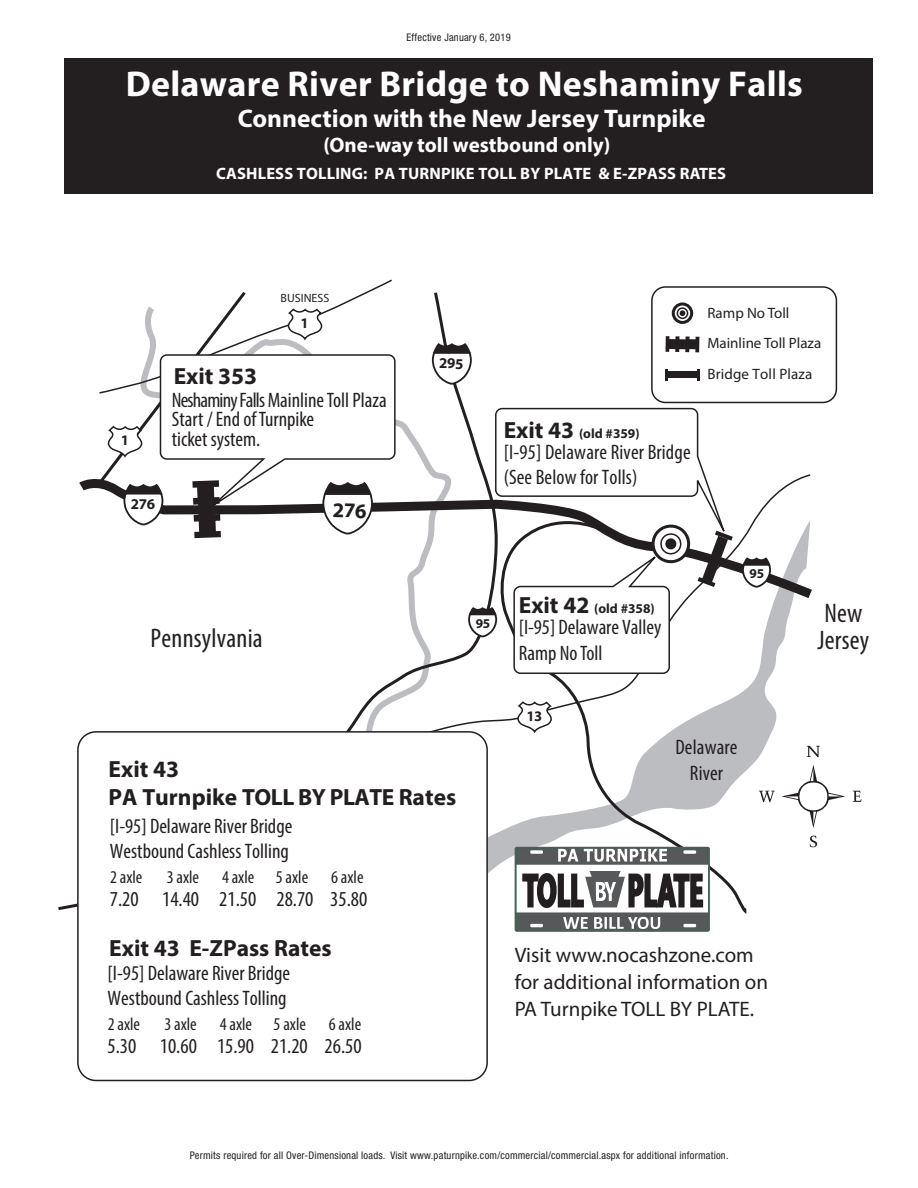
<style>
.page{position:relative;width:918px;height:1188px;background:#fff}
.page>*{position:absolute;margin:0;border:0;box-sizing:border-box;transform-origin:0 0}
.t1{font:700 36px "Myriad Pro";letter-spacing:.01em;color:#fff}
.t2{font:condensed 27px "Myriad Pro";letter-spacing:.01em;color:#231f20}
.t3{font:700 25.5px "Myriad Pro";color:#fff}
.t4{font:700 23.55px/28.2px "Myriad Pro";color:#231f20}
.t5{font:condensed 21.3px "Myriad Pro";color:#231f20}
.t6{font:condensed 21px/25.2px "Myriad Pro";color:#231f20}
.t7{font:21px/27px "Myriad Pro";color:#231f20}
.t8{font:700 21px "Myriad Pro";color:#fff}
.t9{font:condensed 18px "Myriad Pro";color:#231f20}
.t10{font:700 16.5px "Myriad Pro";letter-spacing:.01em;color:#fff}
.t11{font:15px/30.8px "Myriad Pro";color:#231f20}
.t12{font:700 15px "Myriad Pro";letter-spacing:-.03em;color:#231f20}
.t13{font:700 14.7px "Myriad Pro";color:#231f20}
.t14{font:700 13.5px "Myriad Pro";color:#231f20}
.t15{font:12px "Myriad Pro";color:#231f20}
.t16{font:condensed 10.5px "Helvetica Neue LT Std";letter-spacing:.02em;color:#231f20}
.s1{font-size:23.55px}
</style>
<div class="page">
<div style="left:64px;top:58px;width:808px;height:136px;background:#231f20"></div>
<svg style="left:812px;top:746px;width:50px;height:101px"></svg>
<svg style="left:85px;top:473px;width:727px;height:400px"></svg>
<svg style="left:494px;top:510px;width:258px;height:412px"></svg>
<svg style="left:431px;top:342px;width:41px;height:44px"></svg>
<div style="left:651px;top:286px;width:186px;height:117px;border:2px solid #231f20;border-radius:14px"></div>
<svg style="left:673px;top:304px;width:19px;height:18px"></svg>
<div style="left:672px;top:302px;width:21px;height:22px;border:3px solid #231f20;border-radius:50%"></div>
<div style="left:677px;top:307px;width:11px;height:12px;border:2px solid #231f20;border-radius:50%"></div>
<svg style="left:680px;top:310px;width:5px;height:6px"></svg>
<svg style="left:666px;top:336px;width:33px;height:16px"></svg>
<div style="left:668px;top:371px;width:30px;height:7px;background:#231f20"></div>
<svg style="left:665px;top:369px;width:3px;height:11px"></svg>
<svg style="left:697px;top:369px;width:3px;height:11px"></svg>
<div style="left:78px;top:732px;width:409px;height:348px;background:#fff;border-radius:18px"></div>
<div style="left:77px;top:731px;width:411px;height:350px;border:2px solid #231f20;border-radius:18px"></div>
<div style="left:515px;top:847px;width:195px;height:85px;border:2px solid #57585a"></div>
<svg style="left:516px;top:848px;width:193px;height:83px"></svg>
<svg style="left:741px;top:556px;width:31px;height:33px"></svg>
<svg style="left:467px;top:407px;width:266px;height:268px"></svg>
<svg style="left:95px;top:279px;width:301px;height:259px"></svg>
<p class="t16" style="left:407px;top:31px;width:106px">Effective January 6, 2019</p>
<p class="t1" style="left:126px;top:61px;width:679px">Delaware River Bridge to Neshaminy Falls</p>
<p class="t3" style="left:238px;top:102px;width:469px">Connection with the New Jersey Turnpike</p>
<p class="t8" style="left:323px;top:131px;width:289px">(One-way toll westbound only)</p>
<p class="t10" style="left:216px;top:163px;width:511px">CASHLESS TOLLING: PA TURNPIKE TOLL BY PLATE &amp; E-ZPASS RATES</p>
<p class="t13" style="left:121px;top:430px;width:10px">1</p>
<p class="t15" style="left:281px;top:291px;width:50px">BUSINESS</p>
<p class="t4" style="left:174px;top:361px;width:85px">Exit 353</p>
<p class="t13" style="left:301px;top:313px;width:10px">1</p>
<p class="t6" style="left:172px;top:390px;width:216px;line-height:19.5px">Neshaminy Falls MainlineToll Plaza<br>Start / End ofTurnpike<br>ticket system.</p>
<p class="t12" style="left:131px;top:494px;width:26px">276</p>
<p class="t12" style="left:439px;top:354px;width:26px">295</p>
<p class="t14" style="left:504px;top:425px;width:138px"><span class="s1">Exit 43</span> (old #359)</p>
<p class="t6" style="left:504px;top:439px;width:189px">[I-95] Delaware River Bridge (See Below for Tolls)</p>
<p class="t11" style="left:707px;top:297px;width:84px">Ramp No Toll</p>
<p class="t11" style="left:707px;top:328px;width:115px">Mainline Toll Plaza<br>Bridge Toll Plaza</p>
<p class="t14" style="left:519px;top:599px;width:138px"><span class="s1">Exit 42</span> (old #358)</p>
<p class="t6" style="left:519px;top:615px;width:144px">[I-95] Delaware Valley<br>Ramp NoToll</p>
<p class="t2" style="left:824px;top:597px;width:40px">New</p>
<p class="t2" style="left:151px;top:622px;width:114px">Pennsylvania</p>
<p class="t2" style="left:818px;top:624px;width:53px">Jersey</p>
<p class="t4" style="left:109px;top:754px;width:349px">Exit 43<br>PA Turnpike TOLL BY PLATE Rates</p>
<p class="t6" style="left:110px;top:813px;width:184px">[I-95] Delaware River Bridge<br>Westbound Cashless Tolling</p>
<p class="t9" style="left:110px;top:866px;width:34px">2 axle</p>
<p class="t9" style="left:167px;top:866px;width:34px">3 axle</p>
<p class="t9" style="left:222px;top:866px;width:88px">4 axle 5 axle</p>
<p class="t9" style="left:331px;top:866px;width:34px">6 axle</p>
<p class="t5" style="left:110px;top:886px;width:259px">7.20 14.40 21.50 28.70 35.80</p>
<p class="t4" style="left:109px;top:933px;width:224px">Exit 43 E-ZPass Rates</p>
<p class="t6" style="left:108px;top:960px;width:184px">[I-95] Delaware River Bridge<br>Westbound Cashless Tolling</p>
<p class="t9" style="left:108px;top:1013px;width:34px">2 axle</p>
<p class="t9" style="left:164px;top:1013px;width:34px">3 axle</p>
<p class="t9" style="left:220px;top:1013px;width:88px">4 axle 5 axle</p>
<p class="t9" style="left:329px;top:1013px;width:34px">6 axle</p>
<p class="t5" style="left:108px;top:1033px;width:256px">5.30 10.60 15.90 21.20 26.50</p>
<p class="t13" style="left:526px;top:706px;width:18px">13</p>
<p class="t6" style="left:675px;top:735px;width:64px;text-align:center">Delaware<br>River</p>
<p class="t7" style="left:515px;top:941px;width:255px">Visit www.nocashzone.com for additional information on<br>PA Turnpike TOLL BY PLATE.</p>
<p class="t16" style="left:190px;top:1149px;width:540px">Permits required for all Over-Dimensional loads. Visit www.paturnpike.com/commercial/commercial.aspx for additional information.</p>
</div>
